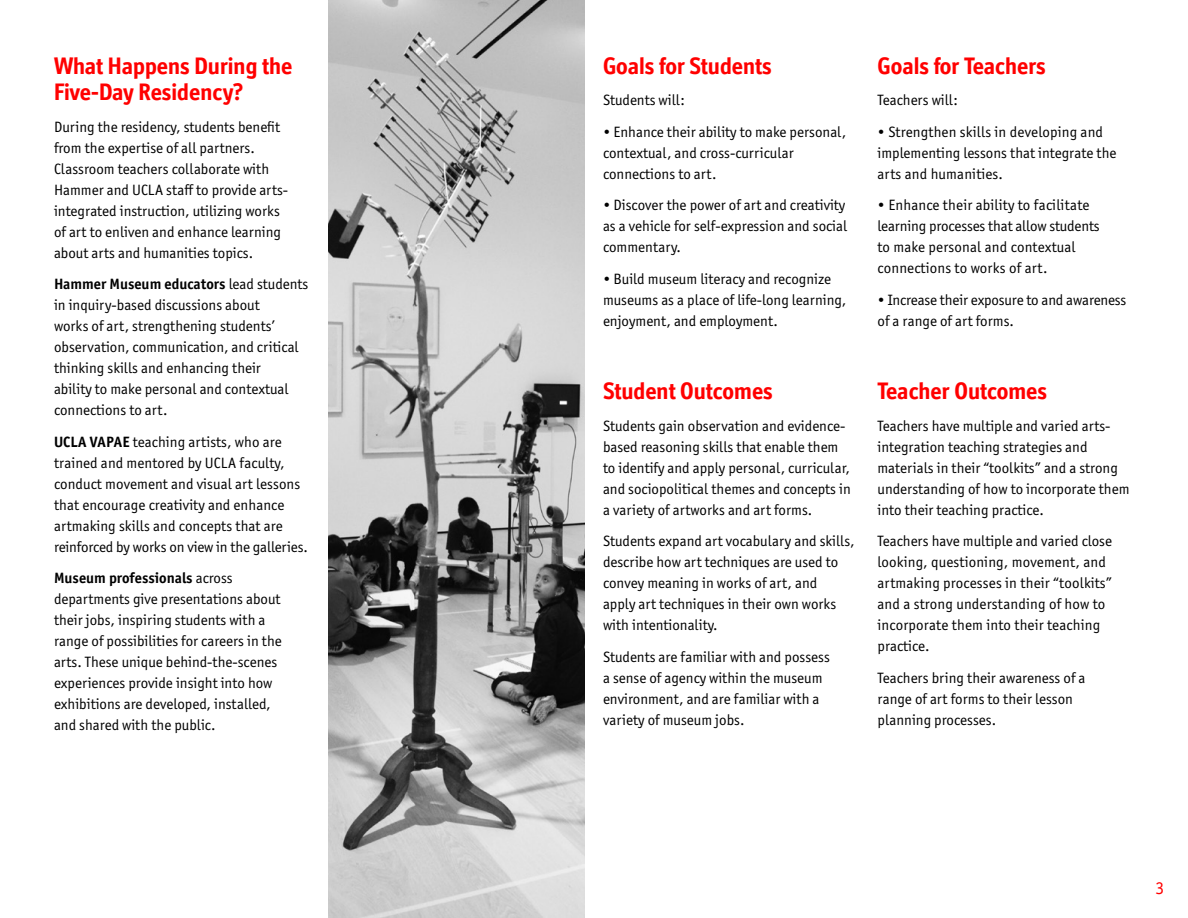
<style>
.page{position:relative;width:1188px;height:918px;background:#fff}
.page>*{position:absolute;margin:0;border:0;box-sizing:border-box;transform-origin:0 0}
.t1{font:700 24px/26.2px "Officina Display ITC Std";color:#f00}
.t2{font:18px "Officina Sans ITC Pro";color:#f00}
.t3{font:15px/21px "Officina Sans ITC Pro";color:#000}
.s1{font-weight:700}
</style>
<div class="page">
<img style="left:328px;top:0;width:257px;height:918px">
<h1 class="t1" style="left:54px;top:52px;width:240px">What Happens During the<br>Five-Day Residency?</h1>
<p class="t3" style="left:54px;top:116px;width:236px">During the residency, students benefit from the expertise of all partners.<br>Classroom teachers collaborate with Hammer and UCLA staff to provide arts&shy;integrated instruction, utilizing works of art to enliven and enhance learning about arts and humanities topics.</p>
<p class="t3" style="left:54px;top:273px;width:256px"><span class="s1">Hammer Museum educators</span> lead students in inquiry-based discussions about<br>works of art, strengthening students’ observation, communication, and critical thinking skills and enhancing their<br>ability to make personal and contextual connections to art.</p>
<p class="t3" style="left:54px;top:431px;width:255px"><span class="s1">UCLA VAPAE</span> teaching artists, who are trained and mentored by UCLA faculty, conduct movement and visual art lessons that encourage creativity and enhance artmaking skills and concepts that are reinforced by works on view in the galleries.</p>
<p class="t3" style="left:54px;top:567px;width:229px"><span class="s1">Museum professionals</span> across departments give presentations about their jobs, inspiring students with a range of possibilities for careers in the arts. These unique behind-the-scenes experiences provide insight into how exhibitions are developed, installed, and shared with the public.</p>
<h1 class="t1" style="left:603px;top:52px;width:170px">Goals for Students</h1>
<p class="t3" style="left:603px;top:90px;width:83px">Students will:</p>
<p class="t3" style="left:603px;top:121px;width:245px">• Enhance their ability to make personal, contextual, and cross-curricular connections to art.</p>
<p class="t3" style="left:603px;top:195px;width:246px">• Discover the power of art and creativity as a vehicle for self-expression and social commentary.</p>
<p class="t3" style="left:603px;top:268px;width:245px">• Build museum literacy and recognize museums as a place of life-long learning, enjoyment, and employment.</p>
<h1 class="t1" style="left:603px;top:378px;width:171px">Student Outcomes</h1>
<p class="t3" style="left:603px;top:415px;width:249px">Students gain observation and evidence&shy;based reasoning skills that enable them to identify and apply personal, curricular, and sociopolitical themes and concepts in a variety of artworks and art forms.</p>
<p class="t3" style="left:603px;top:531px;width:253px">Students expand art vocabulary and skills, describe how art techniques are used to convey meaning in works of art, and<br>apply art techniques in their own works with intentionality.</p>
<p class="t3" style="left:603px;top:646px;width:228px">Students are familiar with and possess a sense of agency within the museum environment, and are familiar with a variety of museum jobs.</p>
<h1 class="t1" style="left:878px;top:52px;width:170px">Goals for Teachers</h1>
<p class="t3" style="left:878px;top:90px;width:82px">Teachers will:</p>
<p class="t3" style="left:878px;top:121px;width:240px">• Strengthen skills in developing and implementing lessons that integrate the arts and humanities.</p>
<p class="t3" style="left:878px;top:195px;width:224px">• Enhance their ability to facilitate learning processes that allow students to make personal and contextual connections to works of art.</p>
<p class="t3" style="left:878px;top:289px;width:250px">• Increase their exposure to and awareness of a range of art forms.</p>
<h1 class="t1" style="left:878px;top:378px;width:171px">Teacher Outcomes</h1>
<p class="t3" style="left:878px;top:415px;width:254px">Teachers have multiple and varied arts&shy;integration teaching strategies and materials in their “toolkits” and a strong understanding of how to incorporate them into their teaching practice.</p>
<p class="t3" style="left:878px;top:531px;width:236px">Teachers have multiple and varied close looking, questioning, movement, and artmaking processes in their “toolkits” and a strong understanding of how to incorporate them into their teaching practice.</p>
<p class="t3" style="left:878px;top:667px;width:210px">Teachers bring their awareness of a range of art forms to their lesson planning processes.</p>
<p class="t2" style="left:1156px;top:877px;width:10px">3</p>
</div>
